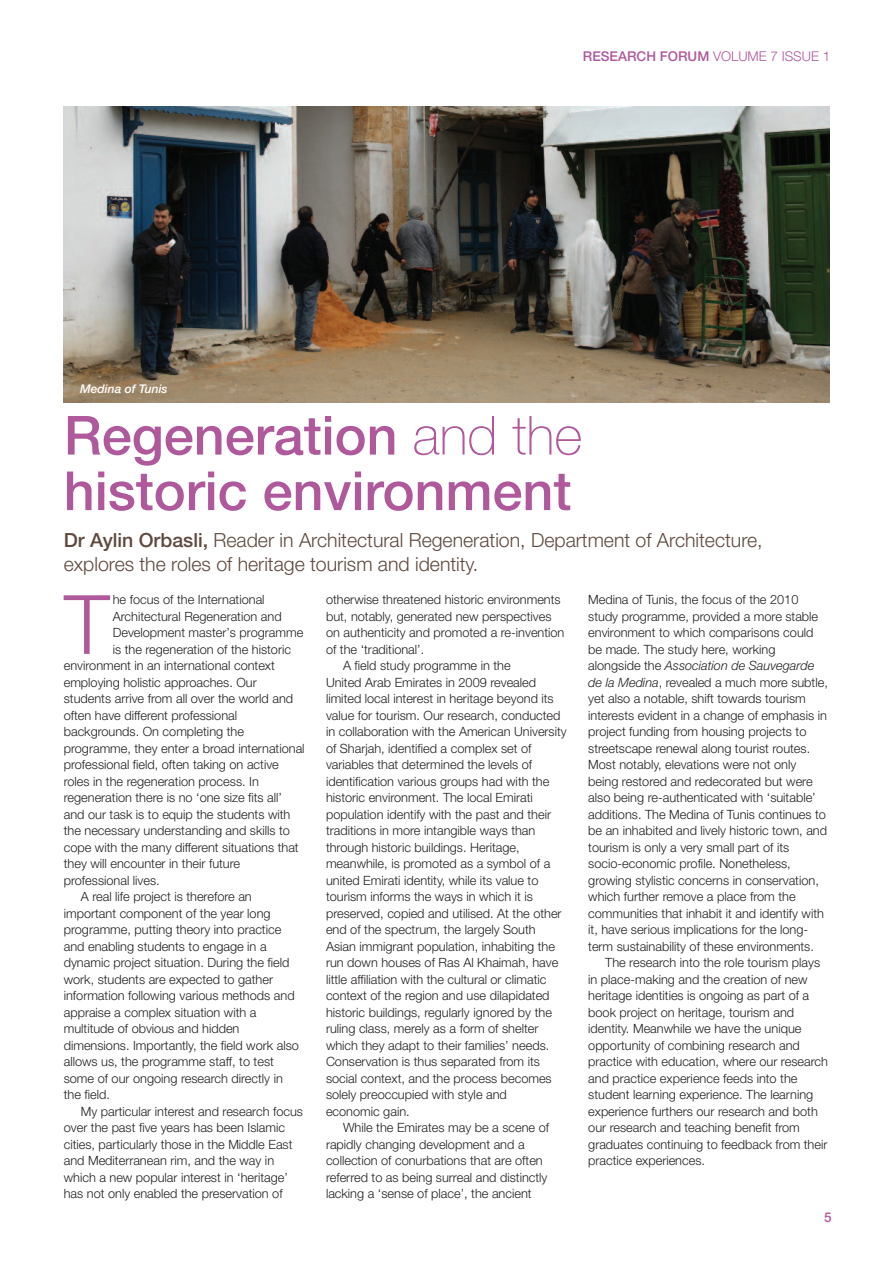
<style>
.page{position:relative;width:893px;height:1263px;background:#fff}
.page>*{position:absolute;margin:0;border:0;box-sizing:border-box;transform-origin:0 0}
.t1{font:300 82.05px "Helvetica Neue";color:#af589c}
.t2{font:500 54px/55.5px "Helvetica Neue";color:#af589c}
.t3{font:300 19.5px/24px "Helvetica Neue";color:#5f493e}
.t4{font:500 13.5px "Helvetica Neue";color:#af589c}
.t5{font:300 12.75px/16.5px "Helvetica Neue";color:#231f20}
.t6{font:italic 500 12px "Helvetica Neue";color:#fff}
.s1{font-weight:300}
.s2{font-weight:100}
.s3{font-weight:500}
.s4{font-style:italic}
</style>
<div class="page">
<img style="left:64px;top:107px;width:765px;height:295px">
<p class="t6" style="left:80px;top:384px;width:89px">Medina of Tunis</p>
<p class="t4" style="left:583px;top:51px;width:249px">RESEARCH FORUM <span class="s1">VOLUME 7 ISSUE 1</span></p>
<h2 class="t2" style="left:64px;top:413px;width:520px">Regeneration <span class="s2">and the </span>historic environment</h2>
<h3 class="t3" style="left:64px;top:530px;width:700px"><span class="s3">Dr Aylin Orbasli,</span> Reader in Architectural Regeneration, Department of Architecture, explores the roles of heritage tourism and identity.</h3>
<h1 class="t1" style="left:64px;top:595px;width:47px">T</h1>
<p class="t5" style="left:113px;top:593px;width:153px">he focus of the International</p>
<p class="t5" style="left:113px;top:609px;width:170px">Architectural Regeneration and</p>
<p class="t5" style="left:113px;top:626px;width:192px">Development master’s programme</p>
<p class="t5" style="left:113px;top:642px;width:180px">is the regeneration of the historic</p>
<p class="t5" style="left:64px;top:659px;width:213px">environment in an international context</p>
<p class="t5" style="left:64px;top:675px;width:194px">employing holistic approaches. Our</p>
<p class="t5" style="left:64px;top:692px;width:231px">students arrive from all over the world and</p>
<p class="t5" style="left:64px;top:708px;width:175px">often have different professional</p>
<p class="t5" style="left:64px;top:725px;width:182px">backgrounds. On completing the</p>
<p class="t5" style="left:64px;top:741px;width:242px">programme, they enter a broad international</p>
<p class="t5" style="left:64px;top:758px;width:217px">professional field, often taking on active</p>
<p class="t5" style="left:64px;top:774px;width:197px">roles in the regeneration process. In</p>
<p class="t5" style="left:64px;top:791px;width:220px">regeneration there is no ‘one size fits all’</p>
<p class="t5" style="left:64px;top:807px;width:228px">and our task is to equip the students with</p>
<p class="t5" style="left:64px;top:824px;width:228px">the necessary understanding and skills to</p>
<p class="t5" style="left:64px;top:840px;width:236px">cope with the many different situations that</p>
<p class="t5" style="left:64px;top:857px;width:178px">they will encounter in their future</p>
<p class="t5" style="left:64px;top:873px;width:97px">professional lives.</p>
<p class="t5" style="left:81px;top:890px;width:173px">A real life project is therefore an</p>
<p class="t5" style="left:64px;top:906px;width:208px">important component of the year long</p>
<p class="t5" style="left:64px;top:923px;width:219px">programme, putting theory into practice</p>
<p class="t5" style="left:64px;top:939px;width:204px">and enabling students to engage in a</p>
<p class="t5" style="left:64px;top:956px;width:227px">dynamic project situation. During the field</p>
<p class="t5" style="left:64px;top:972px;width:211px">work, students are expected to gather</p>
<p class="t5" style="left:64px;top:989px;width:232px">information following various methods and</p>
<p class="t5" style="left:64px;top:1005px;width:194px">appraise a complex situation with a</p>
<p class="t5" style="left:64px;top:1022px;width:177px">multitude of obvious and hidden</p>
<p class="t5" style="left:64px;top:1038px;width:237px">dimensions. Importantly, the field work also</p>
<p class="t5" style="left:64px;top:1055px;width:212px">allows us, the programme staff, to test</p>
<p class="t5" style="left:64px;top:1071px;width:221px">some of our ongoing research directly in</p>
<p class="t5" style="left:64px;top:1088px;width:48px">the field.</p>
<p class="t5" style="left:81px;top:1104px;width:224px">My particular interest and research focus</p>
<p class="t5" style="left:64px;top:1121px;width:223px">over the past five years has been Islamic</p>
<p class="t5" style="left:64px;top:1137px;width:230px">cities, particularly those in the Middle East</p>
<p class="t5" style="left:64px;top:1154px;width:212px">and Mediterranean rim, and the way in</p>
<p class="t5" style="left:64px;top:1170px;width:226px">which a new popular interest in ‘heritage’</p>
<p class="t5" style="left:64px;top:1187px;width:220px">has not only enabled the preservation of</p>
<p class="t5" style="left:326px;top:593px;width:236px">otherwise threatened historic environments</p>
<p class="t5" style="left:326px;top:609px;width:227px">but, notably, generated new perspectives</p>
<p class="t5" style="left:326px;top:626px;width:240px">on authenticity and promoted a re-invention</p>
<p class="t5" style="left:326px;top:642px;width:100px">of the ‘traditional’.</p>
<p class="t5" style="left:343px;top:659px;width:169px">A field study programme in the</p>
<p class="t5" style="left:326px;top:675px;width:212px">United Arab Emirates in 2009 revealed</p>
<p class="t5" style="left:326px;top:692px;width:229px">limited local interest in heritage beyond its</p>
<p class="t5" style="left:326px;top:708px;width:236px">value for tourism. Our research, conducted</p>
<p class="t5" style="left:326px;top:725px;width:242px">in collaboration with the American University</p>
<p class="t5" style="left:326px;top:741px;width:207px">of Sharjah, identified a complex set of</p>
<p class="t5" style="left:326px;top:758px;width:208px">variables that determined the levels of</p>
<p class="t5" style="left:326px;top:774px;width:225px">identification various groups had with the</p>
<p class="t5" style="left:326px;top:791px;width:208px">historic environment. The local Emirati</p>
<p class="t5" style="left:326px;top:807px;width:226px">population identify with the past and their</p>
<p class="t5" style="left:326px;top:824px;width:211px">traditions in more intangible ways than</p>
<p class="t5" style="left:326px;top:840px;width:195px">through historic buildings. Heritage,</p>
<p class="t5" style="left:326px;top:857px;width:226px">meanwhile, is promoted as a symbol of a</p>
<p class="t5" style="left:326px;top:873px;width:214px">united Emirati identity, while its value to</p>
<p class="t5" style="left:326px;top:890px;width:209px">tourism informs the ways in which it is</p>
<p class="t5" style="left:326px;top:906px;width:237px">preserved, copied and utilised. At the other</p>
<p class="t5" style="left:326px;top:923px;width:211px">end of the spectrum, the largely South</p>
<p class="t5" style="left:326px;top:939px;width:230px">Asian immigrant population, inhabiting the</p>
<p class="t5" style="left:326px;top:956px;width:234px">run down houses of Ras Al Khaimah, have</p>
<p class="t5" style="left:326px;top:972px;width:222px">little affiliation with the cultural or climatic</p>
<p class="t5" style="left:326px;top:989px;width:225px">context of the region and use dilapidated</p>
<p class="t5" style="left:326px;top:1005px;width:227px">historic buildings, regularly ignored by the</p>
<p class="t5" style="left:326px;top:1022px;width:214px">ruling class, merely as a form of shelter</p>
<p class="t5" style="left:326px;top:1038px;width:225px">which they adapt to their families’ needs.</p>
<p class="t5" style="left:326px;top:1055px;width:215px">Conservation is thus separated from its</p>
<p class="t5" style="left:326px;top:1071px;width:227px">social context, and the process becomes</p>
<p class="t5" style="left:326px;top:1088px;width:182px">solely preoccupied with style and</p>
<p class="t5" style="left:326px;top:1104px;width:85px">economic gain.</p>
<p class="t5" style="left:343px;top:1121px;width:208px">While the Emirates may be a scene of</p>
<p class="t5" style="left:326px;top:1137px;width:200px">rapidly changing development and a</p>
<p class="t5" style="left:326px;top:1154px;width:218px">collection of conurbations that are often</p>
<p class="t5" style="left:326px;top:1170px;width:223px">referred to as being surreal and distinctly</p>
<p class="t5" style="left:326px;top:1187px;width:207px">lacking a ‘sense of place’, the ancient</p>
<p class="t5" style="left:588px;top:593px;width:241px">Medina of Tunis, the focus of the 2010 study programme, provided a more stable environment to which comparisons could be made. The study here, working alongside the <span class="s4">Association de Sauvegarde de la Medina</span>, revealed a much more subtle, yet also a notable, shift towards tourism interests evident in a change of emphasis in project funding from housing projects to streetscape renewal along tourist routes.<br>Most notably, elevations were not only being restored and redecorated but were also being re-authenticated with ‘suitable’ additions. The Medina of Tunis continues to be an inhabited and lively historic town, and tourism is only a very small part of its socio-economic profile. Nonetheless, growing stylistic concerns in conservation, which further remove a place from the communities that inhabit it and identify with it, have serious implications for the long&shy;term sustainability of these environments.</p>
<p class="t5" style="left:588px;top:956px;width:241px;text-indent:17px">The research into the role tourism plays in place-making and the creation of new heritage identities is ongoing as part of a book project on heritage, tourism and identity. Meanwhile we have the unique opportunity of combining research and practice with education, where our research and practice experience feeds into the student learning experience. The learning experience furthers our research and both our research and teaching benefit from graduates continuing to feedback from their practice experiences.</p>
<p class="t4" style="left:824px;top:1212px;width:9px">5</p>
</div>
